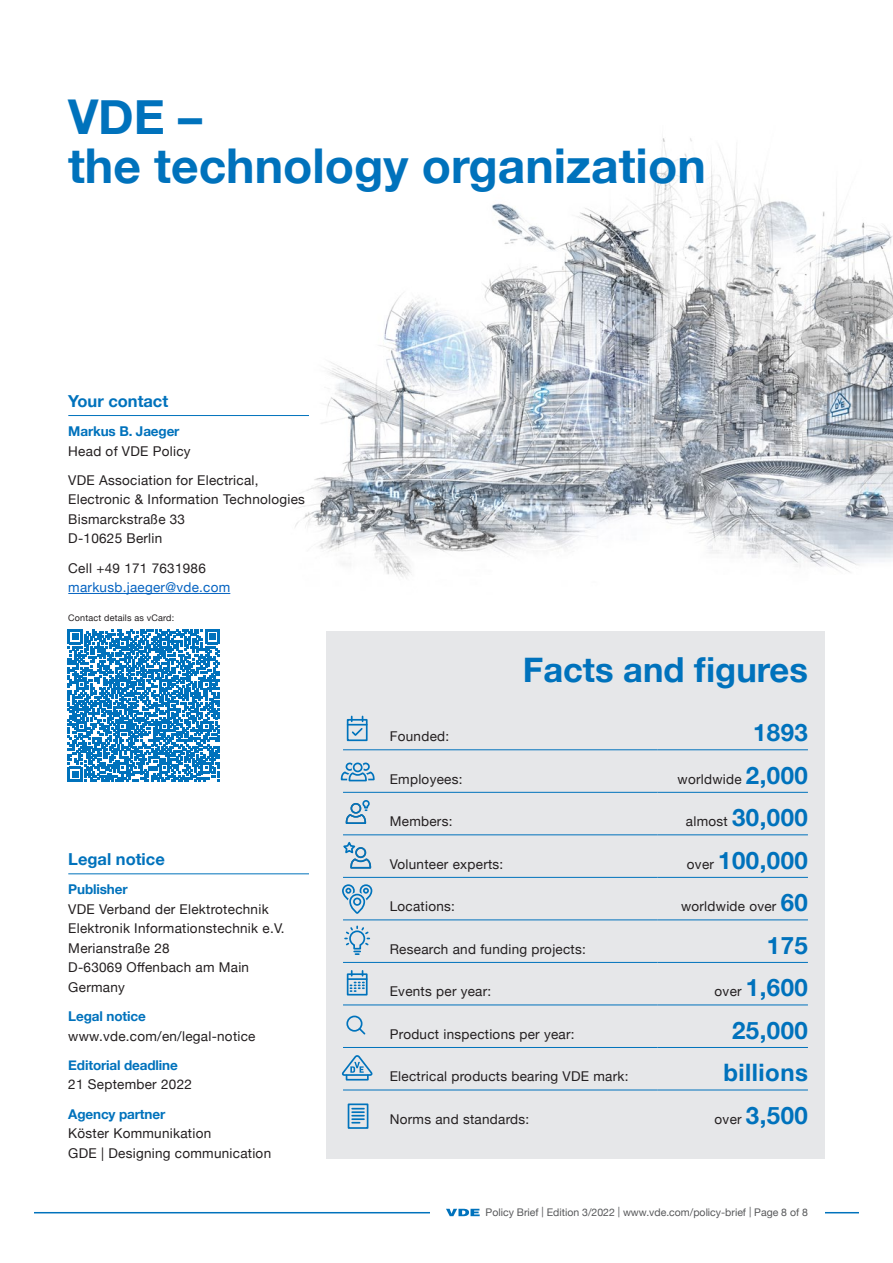
<style>
.page{position:relative;width:893px;height:1263px;background:#fff}
.page>*{position:absolute;margin:0;border:0;box-sizing:border-box;transform-origin:0 0}
.t1{font:700 48px/48.8px "Helvetica Neue";color:#0072bc}
.t2{font:700 34.5px "Helvetica Neue";color:#0072bc}
.t3{font:700 24px "Helvetica Neue";letter-spacing:.02em;color:#0072bc}
.t4{font:700 16.5px "Helvetica Neue";color:#0072bc}
.t5{font:13.5px/19.5px "Helvetica Neue";letter-spacing:.02em;color:#231f20}
.t6{font:700 13.5px "Helvetica Neue";letter-spacing:-.01em;color:#0072bc}
.t7{font:13.5px "Helvetica Neue";letter-spacing:.02em;color:#0563c1}
.t8{font:10.5px "Helvetica Neue";color:#57585a}
.t9{font:9px "Helvetica Neue";letter-spacing:.02em;color:#231f20}
.s1{font-weight:700;font-size:24px;color:#0072bc}
.s2{font-weight:400;font-size:13.5px;color:#231f20}
</style>
<div class="page">
<hr style="left:34px;top:1212px;width:825px;height:1px;background:#0072bc">
<div style="left:431px;top:1197px;width:394px;height:19px;background:#fff"></div>
<svg style="left:446px;top:1209px;width:34px;height:7px"></svg>
<img style="left:295px;top:138px;width:598px;height:439px">
<hr style="left:68px;top:873px;width:241px;height:1px;background:#0072bc">
<hr style="left:68px;top:415px;width:241px;height:1px;background:#0072bc">
<hr style="left:68px;top:593px;width:162px;height:1px;background:#0563c1">
<div style="left:326px;top:631px;width:499px;height:528px;background:#e6e7e9"></div>
<hr style="left:343px;top:749px;width:314px;height:1px;background:#0072bc">
<hr style="left:657px;top:749px;width:151px;height:1px;background:#0072bc">
<hr style="left:343px;top:792px;width:314px;height:1px;background:#0072bc">
<hr style="left:657px;top:792px;width:151px;height:1px;background:#0072bc">
<hr style="left:343px;top:834px;width:314px;height:1px;background:#0072bc">
<hr style="left:657px;top:834px;width:151px;height:1px;background:#0072bc">
<hr style="left:343px;top:877px;width:314px;height:1px;background:#0072bc">
<hr style="left:657px;top:877px;width:151px;height:1px;background:#0072bc">
<hr style="left:343px;top:920px;width:314px;height:1px;background:#0072bc">
<hr style="left:657px;top:920px;width:151px;height:1px;background:#0072bc">
<hr style="left:343px;top:962px;width:314px;height:1px;background:#0072bc">
<hr style="left:657px;top:962px;width:151px;height:1px;background:#0072bc">
<hr style="left:343px;top:1005px;width:314px;height:1px;background:#0072bc">
<hr style="left:657px;top:1005px;width:151px;height:1px;background:#0072bc">
<hr style="left:343px;top:1047px;width:314px;height:1px;background:#0072bc">
<hr style="left:657px;top:1047px;width:151px;height:1px;background:#0072bc">
<hr style="left:343px;top:1090px;width:314px;height:1px;background:#0072bc">
<hr style="left:657px;top:1090px;width:151px;height:1px;background:#0072bc">
<div style="left:347px;top:719px;width:21px;height:22px;border:2px solid #0073bc"></div>
<svg style="left:348px;top:716px;width:19px;height:21px"></svg>
<svg style="left:341px;top:762px;width:34px;height:20px"></svg>
<svg style="left:346px;top:800px;width:24px;height:24px"></svg>
<svg style="left:343px;top:842px;width:28px;height:27px"></svg>
<svg style="left:342px;top:884px;width:30px;height:30px"></svg>
<svg style="left:344px;top:926px;width:26px;height:29px"></svg>
<div style="left:347px;top:973px;width:21px;height:22px;border:2px solid #0073bc"></div>
<svg style="left:348px;top:971px;width:19px;height:21px"></svg>
<svg style="left:357px;top:1022px;width:9px;height:13px"></svg>
<div style="left:346px;top:1015px;width:16px;height:17px;border:2px solid #0073bc;border-radius:50%"></div>
<div style="left:346px;top:1074px;width:23px;height:6px;border:2px solid #0073bc"></div>
<svg style="left:342px;top:1055px;width:30px;height:22px"></svg>
<div style="left:348px;top:1103px;width:20px;height:26px;border:2px solid #0073bc"></div>
<svg style="left:352px;top:1108px;width:12px;height:15px"></svg>
<svg style="left:68px;top:630px;width:152px;height:151px"></svg>
<h1 class="t1" style="left:68px;top:94px;width:639px">VDE –<br>the technology organization</h1>
<p class="t4" style="left:68px;top:388px;width:101px">Your contact</p>
<p class="t6" style="left:68px;top:421px;width:113px">Markus B. Jaeger</p>
<p class="t5" style="left:68px;top:437px;width:192px;line-height:29.2px">Head of VDE Policy<br>VDE Association for Electrical,</p>
<p class="t5" style="left:68px;top:491px;width:238px">Electronic &amp; Information Technologies<br>Bismarckstraße 33<br>D-10625 Berlin</p>
<p class="t5" style="left:68px;top:559px;width:139px">Cell +49 171 7631986</p>
<p class="t7" style="left:68px;top:577px;width:164px">markusb.jaeger@vde.com</p>
<p class="t9" style="left:68px;top:612px;width:108px">Contact details as vCard:</p>
<p class="t4" style="left:68px;top:846px;width:98px">Legal notice</p>
<p class="t6" style="left:68px;top:879px;width:61px">Publisher</p>
<p class="t5" style="left:68px;top:900px;width:218px">VDE Verband der Elektrotechnik<br>Elektronik Informationstechnik e.V.<br>Merianstraße 28<br>D-63069 Offenbach am Main<br>Germany</p>
<p class="t6" style="left:68px;top:1006px;width:79px">Legal notice</p>
<p class="t5" style="left:68px;top:1027px;width:189px">www.vde.com/en/legal-notice</p>
<p class="t6" style="left:68px;top:1054px;width:111px">Editorial deadline</p>
<p class="t5" style="left:68px;top:1075px;width:125px">21 September 2022</p>
<p class="t6" style="left:68px;top:1103px;width:99px">Agency partner</p>
<p class="t5" style="left:68px;top:1124px;width:204px">Köster Kommunikation<br>GDE | Designing communication</p>
<h2 class="t2" style="left:523px;top:642px;width:287px">Facts and figures</h2>
<p class="t5" style="left:390px;top:727px;width:61px">Founded:</p>
<h3 class="t3" style="left:753px;top:714px;width:56px">1893</h3>
<p class="t5" style="left:390px;top:770px;width:74px">Employees:</p>
<p class="t5" style="left:677px;top:770px;width:132px">worldwide <span class="s1">2,000</span></p>
<p class="t5" style="left:390px;top:812px;width:64px">Members:</p>
<p class="t5" style="left:686px;top:812px;width:123px">almost <span class="s1">30,000</span></p>
<p class="t5" style="left:390px;top:855px;width:115px">Volunteer experts:</p>
<h3 class="t3" style="left:687px;top:841px;width:122px"><span class="s2">over</span> 100,000</h3>
<p class="t5" style="left:390px;top:898px;width:67px">Locations:</p>
<p class="t5" style="left:681px;top:898px;width:128px">worldwide over <span class="s1">60</span></p>
<p class="t5" style="left:390px;top:940px;width:198px">Research and funding projects:</p>
<h3 class="t3" style="left:767px;top:926px;width:42px">175</h3>
<p class="t5" style="left:390px;top:983px;width:103px">Events per year:</p>
<h3 class="t3" style="left:715px;top:969px;width:95px"><span class="s2">over</span> 1,600</h3>
<p class="t5" style="left:390px;top:1025px;width:186px">Product inspections per year:</p>
<h3 class="t3" style="left:732px;top:1011px;width:77px">25,000</h3>
<p class="t5" style="left:390px;top:1068px;width:240px">Electrical products bearing VDE mark:</p>
<h3 class="t3" style="left:723px;top:1054px;width:86px">billions</h3>
<p class="t5" style="left:390px;top:1110px;width:141px">Norms and standards:</p>
<h3 class="t3" style="left:715px;top:1096px;width:95px"><span class="s2">over</span> 3,500</h3>
<p class="t8" style="left:485px;top:1205px;width:324px">Policy Brief | Edition 3/2022 | www.vde.com/policy-brief | Page 8 of 8</p>
</div>
